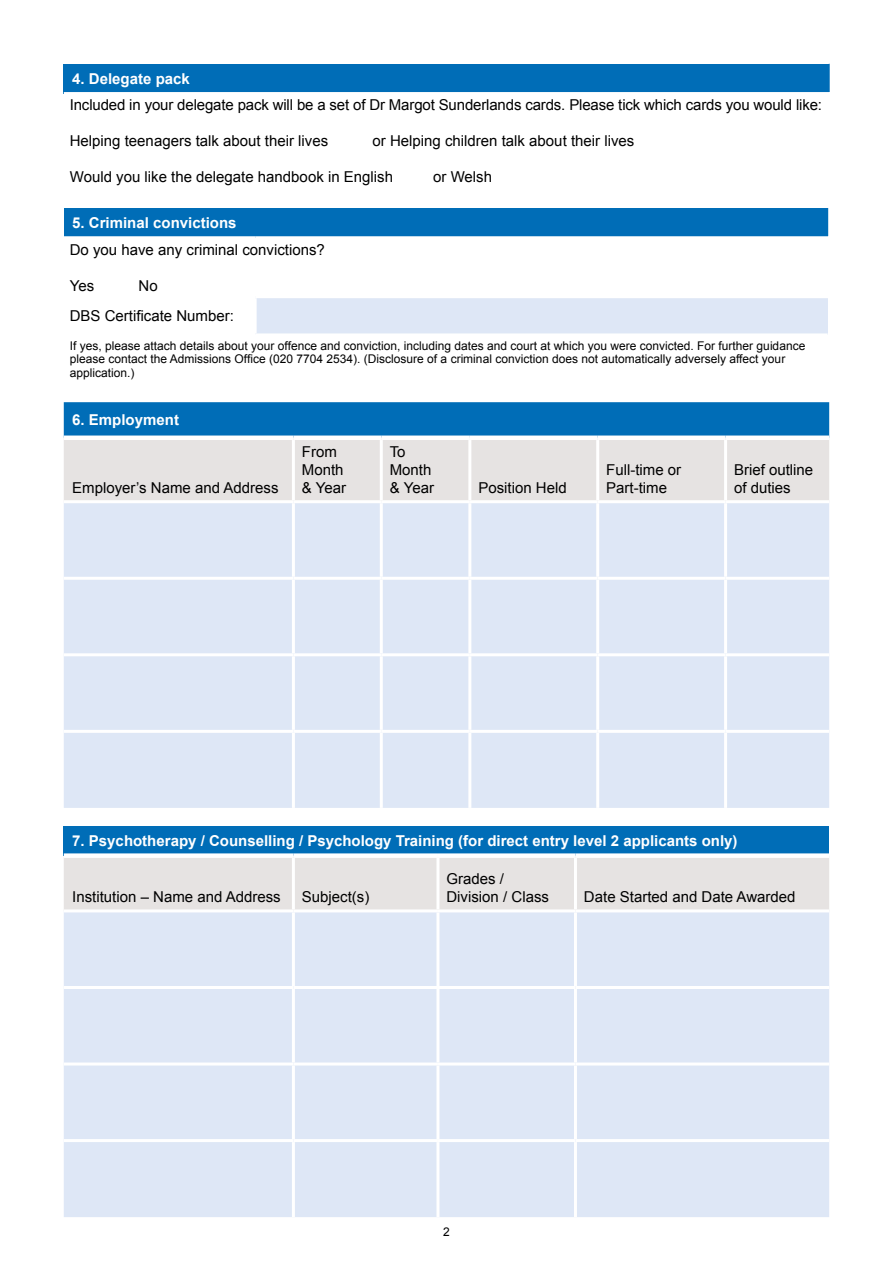
<style>
.page{position:relative;width:893px;height:1263px;background:#fff}
.page>*{position:absolute;margin:0;border:0;box-sizing:border-box;transform-origin:0 0}
.t1{font:15px/18px "Arial";color:#000}
.t2{font:700 15px "Arial";color:#fff}
.t3{font:12px/13.5px "Arial";color:#000}
</style>
<div class="page">
<div style="left:64px;top:64px;width:765px;height:30px;background:#006db7"></div>
<svg style="left:829px;top:64px;width:1px;height:28px"></svg>
<hr style="left:64px;top:92px;width:767px;height:3px;background:#fff">
<div style="left:64px;top:208px;width:764px;height:30px;background:#006db7"></div>
<div style="left:255px;top:297px;width:573px;height:38px;background:#dee7f6"></div>
<hr style="left:255px;top:295px;width:574px;height:3px;background:#fff">
<hr style="left:254px;top:298px;width:3px;height:35px;background:#fff">
<hr style="left:255px;top:333px;width:573px;height:3px;background:#fff">
<hr style="left:64px;top:236px;width:191px;height:3px;background:#fff">
<hr style="left:255px;top:236px;width:574px;height:3px;background:#fff">
<div style="left:64px;top:402px;width:765px;height:33px;background:#006db7"></div>
<div style="left:64px;top:440px;width:765px;height:60px;background:#e6e3e2"></div>
<div style="left:64px;top:503px;width:765px;height:305px;background:#dee7f6"></div>
<hr style="left:292px;top:440px;width:3px;height:60px;background:#fff">
<hr style="left:380px;top:440px;width:3px;height:60px;background:#fff">
<hr style="left:468px;top:440px;width:3px;height:60px;background:#fff">
<hr style="left:596px;top:440px;width:3px;height:60px;background:#fff">
<hr style="left:724px;top:440px;width:3px;height:60px;background:#fff">
<hr style="left:292px;top:503px;width:3px;height:74px;background:#fff">
<hr style="left:380px;top:503px;width:3px;height:74px;background:#fff">
<hr style="left:468px;top:503px;width:3px;height:74px;background:#fff">
<hr style="left:596px;top:503px;width:3px;height:74px;background:#fff">
<hr style="left:724px;top:503px;width:3px;height:74px;background:#fff">
<hr style="left:64px;top:577px;width:229px;height:3px;background:#fff">
<hr style="left:293px;top:577px;width:88px;height:3px;background:#fff">
<hr style="left:292px;top:580px;width:3px;height:73px;background:#fff">
<hr style="left:381px;top:577px;width:89px;height:3px;background:#fff">
<hr style="left:380px;top:580px;width:3px;height:73px;background:#fff">
<hr style="left:470px;top:577px;width:128px;height:3px;background:#fff">
<hr style="left:468px;top:580px;width:3px;height:73px;background:#fff">
<hr style="left:598px;top:577px;width:128px;height:3px;background:#fff">
<hr style="left:596px;top:580px;width:3px;height:73px;background:#fff">
<hr style="left:726px;top:577px;width:103px;height:3px;background:#fff">
<hr style="left:724px;top:580px;width:3px;height:73px;background:#fff">
<hr style="left:64px;top:653px;width:229px;height:3px;background:#fff">
<hr style="left:293px;top:653px;width:88px;height:3px;background:#fff">
<hr style="left:292px;top:656px;width:3px;height:74px;background:#fff">
<hr style="left:381px;top:653px;width:89px;height:3px;background:#fff">
<hr style="left:380px;top:656px;width:3px;height:74px;background:#fff">
<hr style="left:470px;top:653px;width:128px;height:3px;background:#fff">
<hr style="left:468px;top:656px;width:3px;height:74px;background:#fff">
<hr style="left:598px;top:653px;width:128px;height:3px;background:#fff">
<hr style="left:596px;top:656px;width:3px;height:74px;background:#fff">
<hr style="left:726px;top:653px;width:103px;height:3px;background:#fff">
<hr style="left:724px;top:656px;width:3px;height:74px;background:#fff">
<hr style="left:64px;top:730px;width:229px;height:3px;background:#fff">
<hr style="left:293px;top:730px;width:88px;height:3px;background:#fff">
<hr style="left:292px;top:733px;width:3px;height:75px;background:#fff">
<hr style="left:381px;top:730px;width:89px;height:3px;background:#fff">
<hr style="left:380px;top:733px;width:3px;height:75px;background:#fff">
<hr style="left:470px;top:730px;width:128px;height:3px;background:#fff">
<hr style="left:468px;top:733px;width:3px;height:75px;background:#fff">
<hr style="left:598px;top:730px;width:128px;height:3px;background:#fff">
<hr style="left:596px;top:733px;width:3px;height:75px;background:#fff">
<hr style="left:726px;top:730px;width:103px;height:3px;background:#fff">
<hr style="left:724px;top:733px;width:3px;height:75px;background:#fff">
<div style="left:64px;top:826px;width:765px;height:30px;background:#006db7"></div>
<div style="left:64px;top:858px;width:765px;height:51px;background:#e6e3e2"></div>
<div style="left:64px;top:912px;width:765px;height:305px;background:#dee7f6"></div>
<hr style="left:292px;top:858px;width:3px;height:51px;background:#fff">
<hr style="left:436px;top:858px;width:3px;height:51px;background:#fff">
<hr style="left:574px;top:858px;width:3px;height:51px;background:#fff">
<hr style="left:292px;top:912px;width:3px;height:74px;background:#fff">
<hr style="left:436px;top:912px;width:3px;height:74px;background:#fff">
<hr style="left:574px;top:912px;width:3px;height:74px;background:#fff">
<hr style="left:64px;top:986px;width:229px;height:3px;background:#fff">
<hr style="left:293px;top:986px;width:145px;height:3px;background:#fff">
<hr style="left:292px;top:989px;width:3px;height:73px;background:#fff">
<hr style="left:438px;top:986px;width:137px;height:3px;background:#fff">
<hr style="left:436px;top:989px;width:3px;height:73px;background:#fff">
<hr style="left:575px;top:986px;width:254px;height:3px;background:#fff">
<hr style="left:574px;top:989px;width:3px;height:73px;background:#fff">
<hr style="left:64px;top:1062px;width:229px;height:3px;background:#fff">
<hr style="left:293px;top:1062px;width:145px;height:3px;background:#fff">
<hr style="left:292px;top:1065px;width:3px;height:74px;background:#fff">
<hr style="left:438px;top:1062px;width:137px;height:3px;background:#fff">
<hr style="left:436px;top:1065px;width:3px;height:74px;background:#fff">
<hr style="left:575px;top:1062px;width:254px;height:3px;background:#fff">
<hr style="left:574px;top:1065px;width:3px;height:74px;background:#fff">
<hr style="left:64px;top:1139px;width:229px;height:3px;background:#fff">
<hr style="left:293px;top:1139px;width:145px;height:3px;background:#fff">
<hr style="left:292px;top:1142px;width:3px;height:75px;background:#fff">
<hr style="left:438px;top:1139px;width:137px;height:3px;background:#fff">
<hr style="left:436px;top:1142px;width:3px;height:75px;background:#fff">
<hr style="left:575px;top:1139px;width:254px;height:3px;background:#fff">
<hr style="left:574px;top:1142px;width:3px;height:75px;background:#fff">
<div style="left:64px;top:853px;width:229px;height:5px;background:#fff"></div>
<div style="left:293px;top:853px;width:145px;height:5px;background:#fff"></div>
<div style="left:438px;top:853px;width:137px;height:5px;background:#fff"></div>
<div style="left:575px;top:853px;width:254px;height:5px;background:#fff"></div>
<p class="t2" style="left:72px;top:69px;width:119px">4. Delegate pack</p>
<p class="t1" style="left:70px;top:96px;width:754px">Included in your delegate pack will be a set of Dr Margot Sunderlands cards. Please tick which cards you would like:</p>
<p class="t1" style="left:70px;top:132px;width:260px">Helping teenagers talk about their lives</p>
<p class="t1" style="left:373px;top:132px;width:263px">or Helping children talk about their lives</p>
<p class="t1" style="left:70px;top:168px;width:325px">Would you like the delegate handbook in English</p>
<p class="t1" style="left:433px;top:168px;width:60px">or Welsh</p>
<p class="t2" style="left:72px;top:213px;width:166px">5. Criminal convictions</p>
<p class="t1" style="left:70px;top:241px;width:257px">Do you have any criminal convictions?</p>
<p class="t1" style="left:70px;top:277px;width:26px">Yes</p>
<p class="t1" style="left:139px;top:277px;width:21px">No</p>
<p class="t1" style="left:70px;top:307px;width:166px">DBS Certificate Number:</p>
<p class="t3" style="left:70px;top:339px;width:737px">If yes, please attach details about your offence and conviction, including dates and court at which you were convicted. For further guidance please contact the Admissions Office (020 7704 2534). (Disclosure of a criminal conviction does not automatically adversely affect your application.)</p>
<p class="t2" style="left:72px;top:410px;width:108px">6. Employment</p>
<p class="t1" style="left:72px;top:479px;width:208px">Employer’s Name and Address</p>
<p class="t1" style="left:302px;top:443px;width:36px">From</p>
<p class="t1" style="left:302px;top:461px;width:46px">Month &amp; Year</p>
<p class="t1" style="left:390px;top:443px;width:17px">To</p>
<p class="t1" style="left:390px;top:461px;width:46px">Month &amp; Year</p>
<p class="t1" style="left:478px;top:479px;width:90px">Position Held</p>
<p class="t1" style="left:606px;top:461px;width:77px">Full-time or<br>Part-time</p>
<p class="t1" style="left:734px;top:461px;width:81px">Brief outline of duties</p>
<p class="t2" style="left:72px;top:831px;width:667px">7. Psychotherapy / Counselling / Psychology Training (for direct entry level 2 applicants only)</p>
<p class="t1" style="left:72px;top:888px;width:210px">Institution – Name and Address</p>
<p class="t1" style="left:302px;top:888px;width:69px">Subject(s)</p>
<p class="t1" style="left:446px;top:870px;width:104px">Grades /<br>Division / Class</p>
<p class="t1" style="left:584px;top:888px;width:213px">Date Started and Date Awarded</p>
<p class="t3" style="left:443px;top:1225px;width:8px">2</p>
</div>
